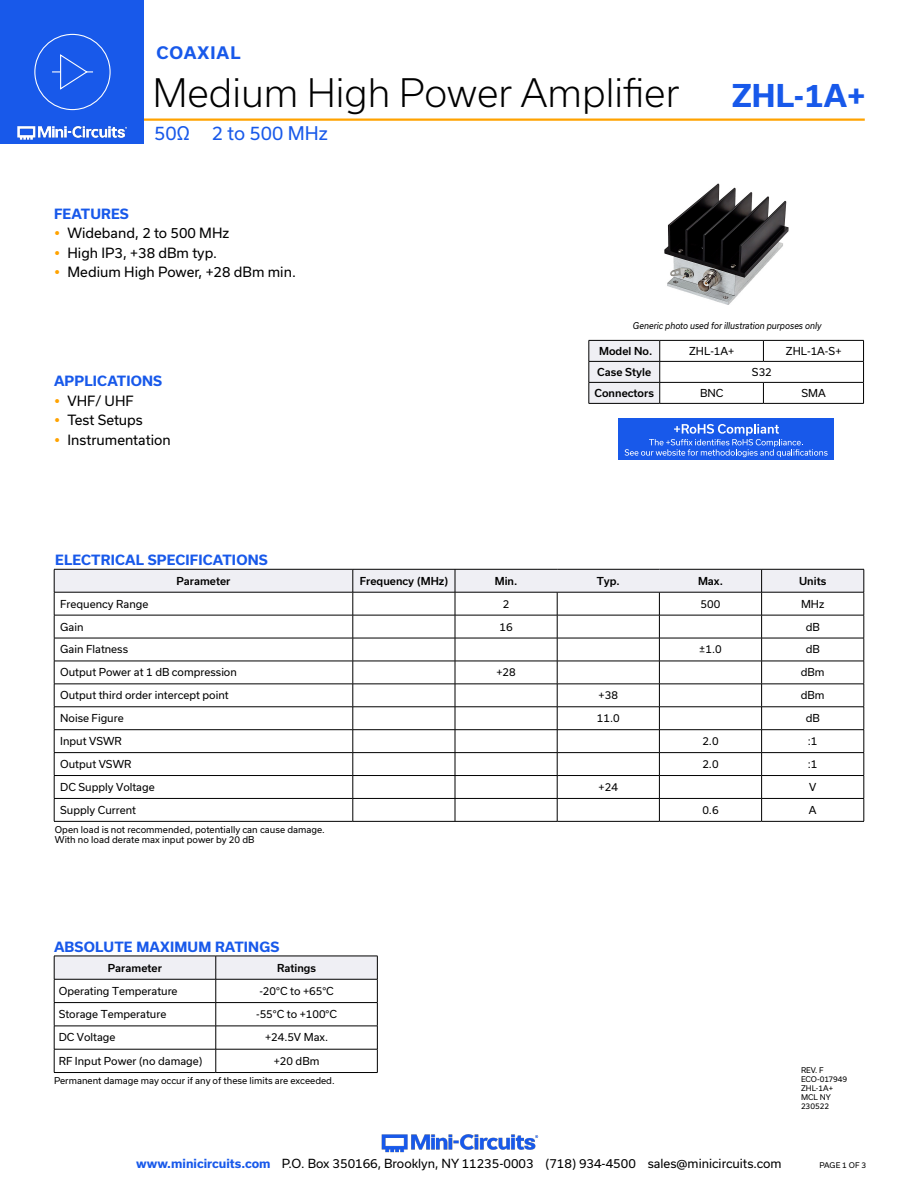
<style>
.page{position:relative;width:918px;height:1188px;background:#fff}
.page>*{position:absolute;margin:0;border:0;box-sizing:border-box;transform-origin:0 0}
.t1{font:300 37.5px "Usual";color:#000}
.t2{font:700 30px "Usual";color:#1859ea}
.t3{font:18px "Usual";color:#1859ea}
.t4{font:700 16.5px "Usual";letter-spacing:.065em;color:#1859ea}
.t5{font:13.5px "Usual";color:#000}
.Blue_Headers{font:700 13.5px "Usual";letter-spacing:.015em;color:#1859ea}
.t6{font:12px "Usual";color:#000}
.Table_Body_Left_Just{font:10.5px "Usual";color:#000}
.Table_Body_Center{font:10.5px "Usual";color:#000}
.Table_Header_Center{font:500 10.5px "Usual";color:#000}
.Notes{font:9px "Usual";color:#000}
.t7{font:italic 9px "Usual";color:#000;scale:.9 1}
.Revision{font:7.5px "Usual";color:#000}
.s1{font-weight:700;color:#1859ea}
</style>
<div class="page">
<svg style="left:54px;top:569px;width:811px;height:252px"></svg>
<hr style="left:54px;top:821px;width:299px;height:1px;background:#000">
<hr style="left:353px;top:821px;width:102px;height:1px;background:#000">
<hr style="left:455px;top:821px;width:102px;height:1px;background:#000">
<hr style="left:557px;top:821px;width:102px;height:1px;background:#000">
<hr style="left:659px;top:821px;width:103px;height:1px;background:#000">
<hr style="left:762px;top:821px;width:102px;height:1px;background:#000">
<hr style="left:112px;top:118px;width:753px;height:3px;background:#ffa300">
<div style="left:0;top:0;width:144px;height:144px;background:#1859ea"></div>
<img style="left:17px;top:120px;width:128px;height:20px">
<div style="left:34px;top:34px;width:77px;height:76px;border:1px solid #fff;border-radius:50%"></div>
<svg style="left:52px;top:54px;width:41px;height:36px"></svg>
<img style="left:381px;top:1134px;width:158px;height:19px">
<img style="left:664px;top:183px;width:125px;height:122px">
<div style="left:618px;top:419px;width:216px;height:41px;background:#1859ea"></div>
<svg style="left:625px;top:424px;width:203px;height:33px"></svg>
<hr style="left:660px;top:340px;width:103px;height:1px;background:#000">
<hr style="left:763px;top:340px;width:101px;height:1px;background:#000">
<svg style="left:763px;top:341px;width:1px;height:20px"></svg>
<hr style="left:660px;top:361px;width:103px;height:1px;background:#000">
<hr style="left:763px;top:361px;width:101px;height:1px;background:#000">
<hr style="left:660px;top:382px;width:103px;height:1px;background:#000">
<svg style="left:589px;top:340px;width:71px;height:63px"></svg>
<hr style="left:763px;top:382px;width:101px;height:1px;background:#000">
<svg style="left:763px;top:383px;width:1px;height:20px"></svg>
<svg style="left:863px;top:341px;width:1px;height:62px"></svg>
<hr style="left:589px;top:403px;width:71px;height:1px;background:#000">
<hr style="left:660px;top:403px;width:103px;height:1px;background:#000">
<hr style="left:763px;top:403px;width:101px;height:1px;background:#000">
<svg style="left:54px;top:956px;width:324px;height:116px"></svg>
<hr style="left:54px;top:1072px;width:162px;height:1px;background:#000">
<hr style="left:216px;top:1072px;width:162px;height:1px;background:#000">
<h3 class="t4" style="left:156px;top:44px;width:86px">COAXIAL</h3>
<h1 class="t1" style="left:153px;top:72px;width:528px">Medium High Power Amplifier</h1>
<h2 class="t2" style="left:732px;top:78px;width:135px">ZHL-1A+</h2>
<h3 class="t3" style="left:154px;top:123px;width:175px">50Ω 2 to 500 MHz</h3>
<p class="Blue_Headers" style="left:54px;top:206px;width:76px">FEATURES</p>
<p class="t5" style="left:68px;top:226px;width:163px">Wideband, 2 to 500 MHz</p>
<p class="t5" style="left:68px;top:245px;width:151px">High IP3, +38 dBm typ.</p>
<p class="t5" style="left:68px;top:265px;width:230px">Medium High Power, +28 dBm min.</p>
<p class="Blue_Headers" style="left:54px;top:373px;width:110px">APPLICATIONS</p>
<p class="t5" style="left:68px;top:393px;width:68px">VHF/ UHF</p>
<p class="t5" style="left:68px;top:412px;width:77px">Test Setups</p>
<p class="t5" style="left:68px;top:432px;width:105px">Instrumentation</p>
<p class="Blue_Headers" style="left:55px;top:552px;width:214px">ELECTRICAL SPECIFICATIONS</p>
<p class="t7" style="left:633px;top:320px;width:211px">Generic photo used for illustration purposes only</p>
<p class="Table_Header_Center" style="left:599px;top:345px;width:55px">Model No.</p>
<p class="Table_Body_Center" style="left:689px;top:345px;width:47px">ZHL-1A+</p>
<p class="Table_Body_Center" style="left:786px;top:345px;width:57px">ZHL-1A-S+</p>
<p class="Table_Header_Center" style="left:597px;top:366px;width:55px">Case Style</p>
<p class="Table_Body_Center" style="left:752px;top:366px;width:21px">S32</p>
<p class="Table_Header_Center" style="left:595px;top:387px;width:61px">Connectors</p>
<p class="Table_Body_Center" style="left:700px;top:387px;width:25px">BNC</p>
<p class="Table_Body_Center" style="left:802px;top:387px;width:26px">SMA</p>
<p class="Table_Header_Center" style="left:176px;top:575px;width:56px">Parameter</p>
<p class="Table_Header_Center" style="left:360px;top:575px;width:90px">Frequency (MHz)</p>
<p class="Table_Header_Center" style="left:495px;top:575px;width:24px">Min.</p>
<p class="Table_Header_Center" style="left:597px;top:575px;width:25px">Typ.</p>
<p class="Table_Header_Center" style="left:698px;top:575px;width:26px">Max.</p>
<p class="Table_Header_Center" style="left:799px;top:575px;width:29px">Units</p>
<p class="Table_Body_Left_Just" style="left:60px;top:598px;width:90px">Frequency Range</p>
<p class="Table_Body_Center" style="left:503px;top:598px;width:8px">2</p>
<p class="Table_Body_Center" style="left:701px;top:598px;width:21px">500</p>
<p class="Table_Body_Center" style="left:801px;top:598px;width:25px">MHz</p>
<p class="Table_Body_Left_Just" style="left:60px;top:621px;width:25px">Gain</p>
<p class="Table_Body_Center" style="left:500px;top:621px;width:15px">16</p>
<p class="Table_Body_Center" style="left:806px;top:621px;width:16px">dB</p>
<p class="Table_Body_Left_Just" style="left:60px;top:643px;width:69px">Gain Flatness</p>
<p class="Table_Body_Center" style="left:699px;top:643px;width:24px">±1.0</p>
<p class="Table_Body_Center" style="left:806px;top:643px;width:16px">dB</p>
<p class="Table_Body_Left_Just" style="left:60px;top:666px;width:178px">Output Power at 1 dB compression</p>
<p class="Table_Body_Center" style="left:496px;top:666px;width:21px">+28</p>
<p class="Table_Body_Center" style="left:801px;top:666px;width:25px">dBm</p>
<p class="Table_Body_Left_Just" style="left:60px;top:689px;width:170px">Output third order intercept point</p>
<p class="Table_Body_Center" style="left:599px;top:689px;width:21px">+38</p>
<p class="Table_Body_Center" style="left:801px;top:689px;width:25px">dBm</p>
<p class="Table_Body_Left_Just" style="left:60px;top:712px;width:65px">Noise Figure</p>
<p class="Table_Body_Center" style="left:597px;top:712px;width:24px">11.0</p>
<p class="Table_Body_Center" style="left:806px;top:712px;width:16px">dB</p>
<p class="Table_Body_Left_Just" style="left:60px;top:735px;width:63px">Input VSWR</p>
<p class="Table_Body_Center" style="left:702px;top:735px;width:18px">2.0</p>
<p class="Table_Body_Center" style="left:808px;top:735px;width:11px">:1</p>
<p class="Table_Body_Left_Just" style="left:60px;top:758px;width:73px">Output VSWR</p>
<p class="Table_Body_Center" style="left:702px;top:758px;width:18px">2.0</p>
<p class="Table_Body_Center" style="left:808px;top:758px;width:11px">:1</p>
<p class="Table_Body_Left_Just" style="left:60px;top:781px;width:96px">DC Supply Voltage</p>
<p class="Table_Body_Center" style="left:599px;top:781px;width:21px">+24</p>
<p class="Table_Body_Center" style="left:809px;top:781px;width:9px">V</p>
<p class="Table_Body_Left_Just" style="left:60px;top:804px;width:77px">Supply Current</p>
<p class="Table_Body_Center" style="left:702px;top:804px;width:18px">0.6</p>
<p class="Table_Body_Center" style="left:809px;top:804px;width:9px">A</p>
<p class="Notes" style="left:55px;top:824px;width:272px">Open load is not recommended, potentially can cause damage.</p>
<p class="Notes" style="left:55px;top:835px;width:201px">With no load derate max input power by 20 dB</p>
<p class="Blue_Headers" style="left:54px;top:939px;width:227px">ABSOLUTE MAXIMUM RATINGS</p>
<p class="Table_Header_Center" style="left:108px;top:962px;width:56px">Parameter</p>
<p class="Table_Header_Center" style="left:277px;top:962px;width:41px">Ratings</p>
<p class="Table_Body_Left_Just" style="left:59px;top:985px;width:120px">Operating Temperature</p>
<p class="Table_Body_Center" style="left:259px;top:985px;width:76px">-20°C to +65°C</p>
<p class="Table_Body_Left_Just" style="left:59px;top:1008px;width:109px">Storage Temperature</p>
<p class="Table_Body_Center" style="left:256px;top:1008px;width:83px">-55°C to +100°C</p>
<p class="Table_Body_Left_Just" style="left:59px;top:1032px;width:58px">DC Voltage</p>
<p class="Table_Body_Center" style="left:265px;top:1032px;width:65px">+24.5V Max.</p>
<p class="Table_Body_Left_Just" style="left:59px;top:1055px;width:145px">RF Input Power (no damage)</p>
<p class="Table_Body_Center" style="left:274px;top:1055px;width:47px">+20 dBm</p>
<p class="Notes" style="left:54px;top:1075px;width:282px">Permanent damage may occur if any of these limits are exceeded.</p>
<p class="Revision" style="left:801px;top:1066px;width:24px">REV. F</p>
<p class="Revision" style="left:801px;top:1075px;width:48px">ECO-017949</p>
<p class="Revision" style="left:801px;top:1084px;width:34px">ZHL-1A+</p>
<p class="Revision" style="left:801px;top:1093px;width:31px">MCL NY</p>
<p class="Revision" style="left:801px;top:1102px;width:30px">230522</p>
<p class="t6" style="left:136px;top:1157px;width:647px"><span class="s1">www.minicircuits.com</span> P.O. Box 350166, Brooklyn, NY 11235-0003 (718) 934-4500 sales@minicircuits.com</p>
<p class="Revision" style="left:819px;top:1161px;width:48px">PAGE 1 OF 3</p>
</div>
